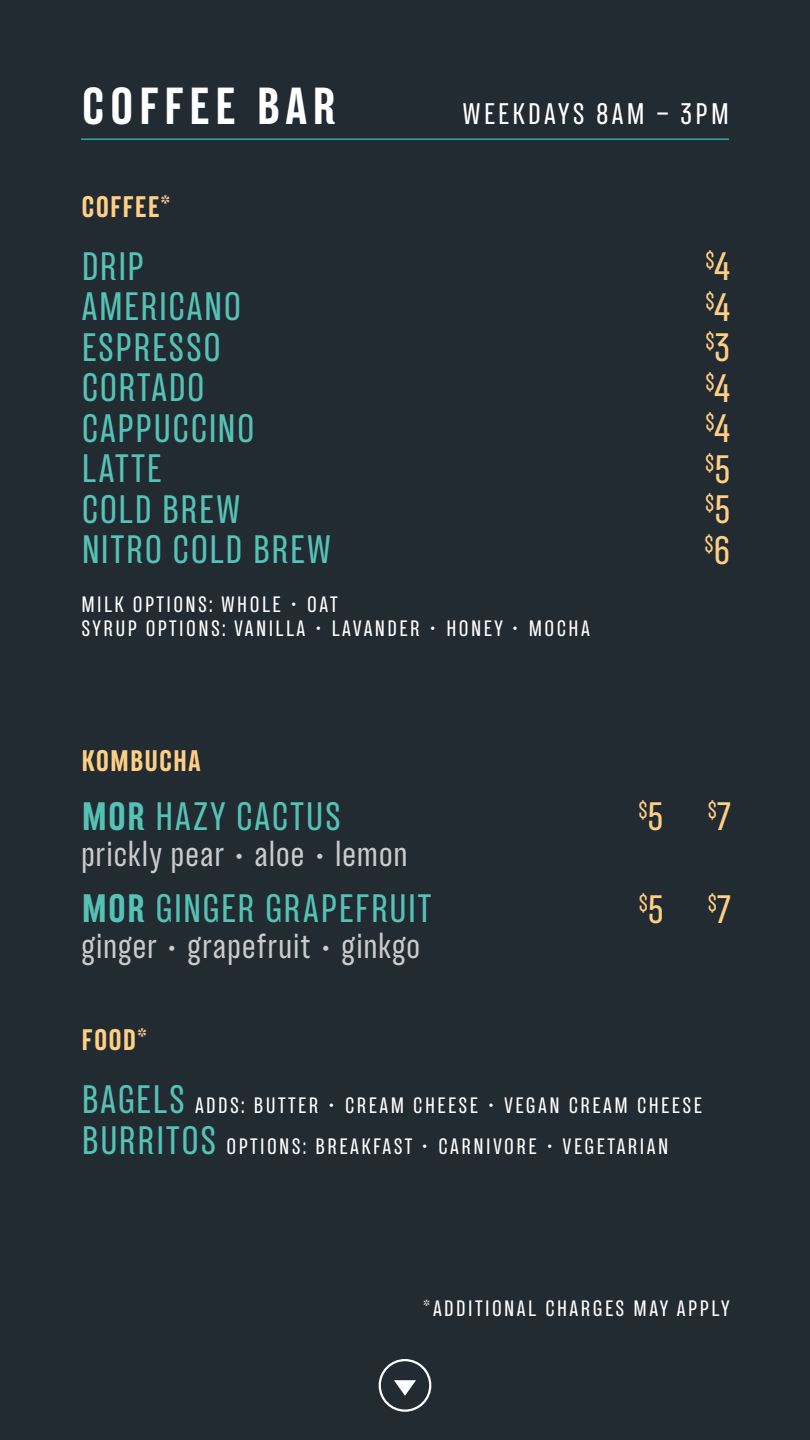
<style>
.page{position:relative;width:810px;height:1440px;background:#222a32}
.page>*{position:absolute;margin:0;border:0;box-sizing:border-box;transform-origin:0 0}
.t1{font:700 47.25px "TT Backwards Sans";letter-spacing:.12em;color:#fff}
.t2{font:36px "TT Backwards Sans";letter-spacing:.045em;color:#55c2b6}
.t3{font:31.5px "TT Backwards Sans";letter-spacing:.02em;color:#cbcacd}
.t4{font:700 27px "TT Backwards Sans";letter-spacing:.045em;color:#fecf84}
.t5{font:27px "TT Backwards Sans";letter-spacing:.12em;color:#fff}
.t6{font:20.93px "TT Backwards Sans";color:#fecf84}
.t7{font:20.25px "TT Backwards Sans";letter-spacing:.12em;color:#fff}
.s1{font-weight:700}
.s2{font-size:36px}
.s3{font-size:36px;color:#55c2b6}
</style>
<div class="page">
<hr style="left:81px;top:139px;width:648px;height:1px;background:#2bd8c4">
<div style="left:379px;top:1359px;width:52px;height:53px;border:2px solid #fff;border-radius:50%"></div>
<svg style="left:394px;top:1380px;width:22px;height:16px"></svg>
<p class="t1" style="left:82px;top:75px;width:255px">COFFEE BAR</p>
<p class="t5" style="left:463px;top:96px;width:268px">WEEKDAYS 8AM – 3PM</p>
<p class="t4" style="left:82px;top:189px;width:91px">COFFEE*</p>
<p class="t2" style="left:82px;top:243px;width:64px">DRIP</p>
<p class="t2" style="left:82px;top:284px;width:161px">AMERICANO</p>
<p class="t2" style="left:82px;top:324px;width:141px">ESPRESSO</p>
<p class="t2" style="left:82px;top:365px;width:124px">CORTADO</p>
<p class="t2" style="left:82px;top:405px;width:174px">CAPPUCCINO</p>
<p class="t2" style="left:82px;top:446px;width:81px">LATTE</p>
<p class="t2" style="left:82px;top:486px;width:160px">COLD BREW</p>
<p class="t2" style="left:82px;top:527px;width:251px">NITRO COLD BREW</p>
<p class="t7" style="left:81px;top:591px;width:258px">MILK OPTIONS: WHOLE • OAT</p>
<p class="t7" style="left:81px;top:616px;width:510px">SYRUP OPTIONS: VANILLA • LAVANDER • HONEY • MOCHA</p>
<p class="t4" style="left:82px;top:744px;width:121px">KOMBUCHA</p>
<p class="t2" style="left:82px;top:793px;width:261px"><span class="s1">MOR</span> HAZY CACTUS</p>
<p class="t3" style="left:81px;top:834px;width:328px">prickly pear • aloe • lemon</p>
<p class="t2" style="left:82px;top:885px;width:351px"><span class="s1">MOR</span> GINGER GRAPEFRUIT</p>
<p class="t3" style="left:81px;top:926px;width:341px">ginger • grapefruit • ginkgo</p>
<p class="t6" style="left:705px;top:247px;width:26px">$<span class="s2">4</span></p>
<p class="t6" style="left:705px;top:287px;width:26px">$<span class="s2">4</span></p>
<p class="t6" style="left:705px;top:328px;width:26px">$<span class="s2">3</span></p>
<p class="t6" style="left:705px;top:368px;width:26px">$<span class="s2">4</span></p>
<p class="t6" style="left:705px;top:409px;width:26px">$<span class="s2">4</span></p>
<p class="t6" style="left:705px;top:449px;width:27px">$<span class="s2">5</span></p>
<p class="t6" style="left:705px;top:490px;width:27px">$<span class="s2">5</span></p>
<p class="t6" style="left:705px;top:530px;width:27px">$<span class="s2">6</span></p>
<p class="t6" style="left:638px;top:797px;width:26px">$<span class="s2">5</span></p>
<p class="t6" style="left:639px;top:889px;width:26px">$<span class="s2">5</span></p>
<p class="t6" style="left:708px;top:797px;width:24px">$<span class="s2">7</span></p>
<p class="t6" style="left:708px;top:889px;width:24px">$<span class="s2">7</span></p>
<p class="t4" style="left:82px;top:1023px;width:67px">FOOD*</p>
<p class="t7" style="left:82px;top:1093px;width:622px"><span class="s3">BAGELS</span> ADDS: BUTTER • CREAM CHEESE • VEGAN CREAM CHEESE</p>
<p class="t7" style="left:82px;top:1133px;width:588px"><span class="s3">BURRITOS</span> OPTIONS: BREAKFAST • CARNIVORE • VEGETARIAN</p>
<p class="t7" style="left:423px;top:1296px;width:308px">*ADDITIONAL CHARGES MAY APPLY</p>
</div>
